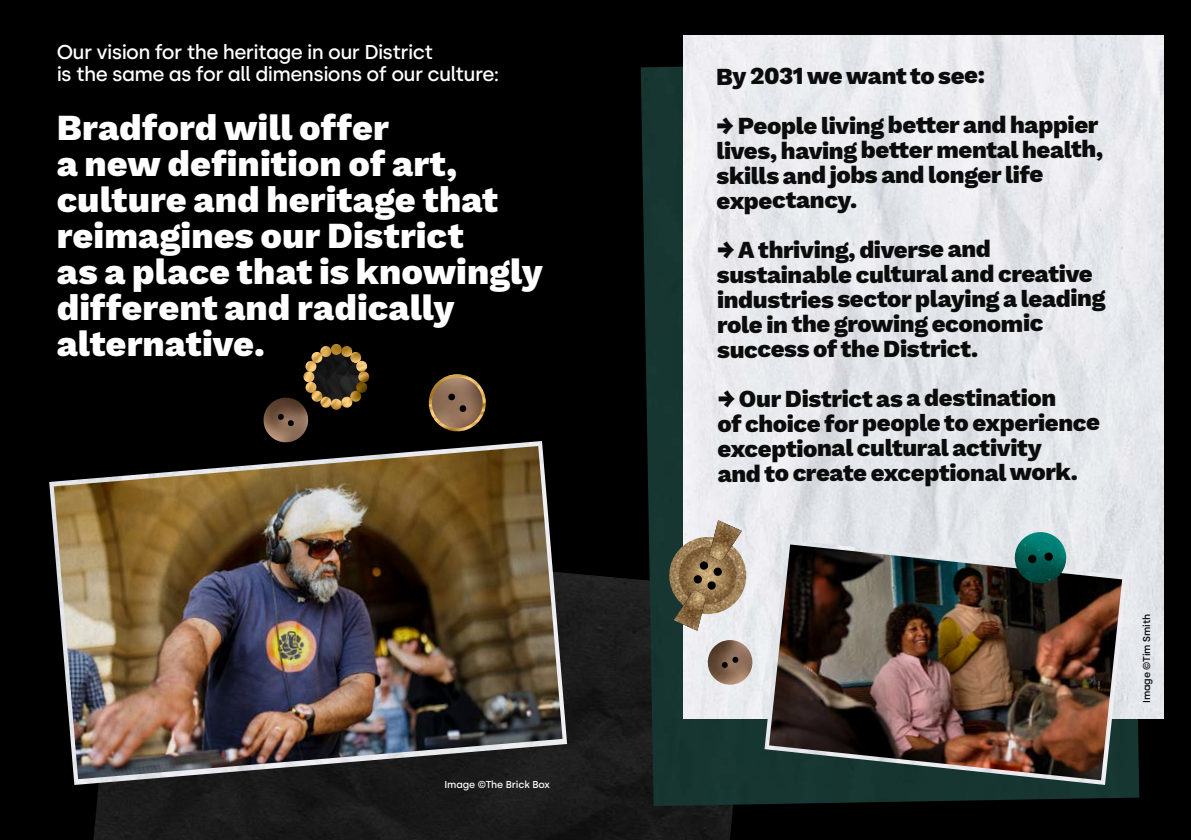
<style>
.page{position:relative;width:1191px;height:840px;background:#fff}
.page>*{position:absolute;margin:0;border:0;box-sizing:border-box;transform-origin:0 0}
.t1{font:800 36px/36px "Work Sans";color:#fff}
.t2{font:800 24px/24.8px "Work Sans";letter-spacing:-.02em;color:#000}
.t3{font:500 20px/22px "Silka";letter-spacing:-.03em;color:#fff}
.t4{font:500 10px "Silka";letter-spacing:-.01em;color:#fff}
.t5{font:500 10px "Silka";letter-spacing:-.01em;color:#000}
</style>
<div class="page">
<div style="left:0;top:0;width:1191px;height:839px;background:#000"></div>
<div style="left:93px;top:573px;width:640px;height:266px;background:#1a1a1a"></div>
<img style="left:641px;top:59px;width:498px;height:746px">
<img style="left:684px;top:35px;width:479px;height:683px">
<img style="left:664px;top:536px;width:87px;height:83px">
<svg style="left:673px;top:520px;width:69px;height:110px;background:#9d8b71"></svg>
<img style="left:704px;top:639px;width:51px;height:48px">
<svg style="left:721px;top:656px;width:18px;height:12px"></svg>
<img style="left:263px;top:397px;width:46px;height:44px">
<svg style="left:277px;top:413px;width:17px;height:13px"></svg>
<img style="left:49px;top:441px;width:518px;height:343px">
<img style="left:54px;top:446px;width:508px;height:332px">
<svg style="left:303px;top:344px;width:66px;height:65px"></svg>
<img style="left:428px;top:374px;width:58px;height:58px">
<img style="left:429px;top:377px;width:56px;height:53px">
<svg style="left:448px;top:393px;width:18px;height:19px"></svg>
<img style="left:764px;top:539px;width:363px;height:245px">
<img style="left:769px;top:544px;width:353px;height:235px">
<img style="left:1013px;top:531px;width:55px;height:54px">
<div style="left:1044px;top:552px;width:9px;height:9px;background:#000;border-radius:50%"></div>
<svg style="left:1027px;top:554px;width:9px;height:9px"></svg>
<p class="t3" style="left:57px;top:41px;width:444px">Our vision for the heritage in our District<br>is the same as for all dimensions of our culture:</p>
<h1 class="t1" style="left:57px;top:111px;width:487px">Bradford will offer<br>a new definition of art, culture and heritage that reimagines our District<br>as a place that is knowingly different and radically alternative.</h1>
<p class="t4" style="left:444px;top:778px;width:107px">Image ©The Brick Box</p>
<p class="t2" style="left:716px;top:65px;width:271px">By 2031 we want to see:</p>
<p class="t2" style="left:716px;top:114px;width:389px">→ People living better and happier lives, having better mental health, skills and jobs and longer life expectancy.</p>
<p class="t2" style="left:717px;top:238px;width:390px">→ A thriving, diverse and sustainable cultural and creative industries sector playing a leading role in the growing economic success of the District.</p>
<p class="t2" style="left:717px;top:387px;width:384px">→ Our District as a destination<br>of choice for people to experience exceptional cultural activity<br>and to create exceptional work.</p>
<p class="t5" style="left:1140px;top:702px;width:91px;rotate:-90deg">Image ©Tim Smith</p>
</div>
